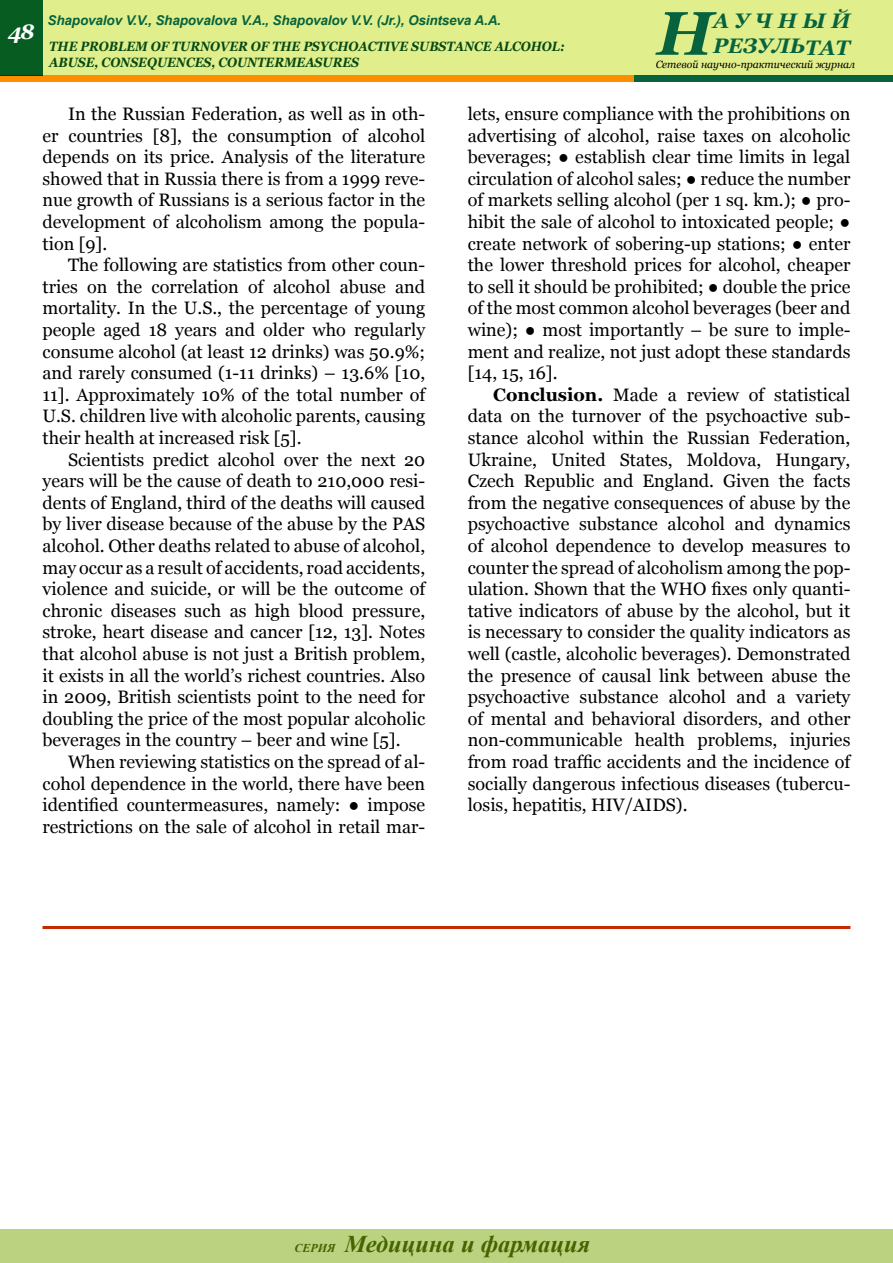
<style>
.page{position:relative;width:893px;height:1263px;background:#fff}
.page>*{position:absolute;margin:0;border:0;box-sizing:border-box;transform-origin:0 0}
.t1{font:italic 700 61.5px "Georgia";color:#07633d}
.t2{font:italic 700 24px "Times New Roman";color:#466400}
.t3{font:italic 700 21px/25.2px "Georgia";color:#07633d}
.t4{font:italic 700 21px "Georgia";color:#fff}
.t5{font:18px/21.6px "Georgia";color:#000;text-align:justify}
.t6{font:italic 700 13.5px/16.2px "Georgia";color:#074812;scale:.9 1}
.t7{font:italic 700 13.5px "Arial";letter-spacing:-.01em;color:#07633d}
.t8{font:italic 10.5px "Georgia";color:#000}
.s1{font-weight:700}
.s2{font-size:12px}
</style>
<div class="page">
<div style="left:0;top:1229px;width:893px;height:34px;background:#bbd380"></div>
<div style="left:0;top:0;width:893px;height:81px;background:#e0ee8c"></div>
<div style="left:0;top:75px;width:655px;height:7px;background:#ff8d00"></div>
<div style="left:0;top:0;width:43px;height:75px;background:#065c21"></div>
<div style="left:634px;top:75px;width:259px;height:7px;background:#07633d"></div>
<hr style="left:43px;top:926px;width:807px;height:3px;background:#c62900">
<p class="t4" style="left:8px;top:18px;width:28px">48</p>
<p class="t7" style="left:48px;top:12px;width:455px">Shapovalov V.V., Shapovalova V.A., Shapovalov V.V. (Jr.), Osintseva A.A.</p>
<p class="t6" style="left:49px;top:38px;width:574px">THE PROBLEM OF TURNOVER OF THE PSYCHOACTIVE SUBSTANCE ALCOHOL:<br>ABUSE, CONSEQUENCES, COUNTERMEASURES</p>
<p class="t3" style="left:713px;top:8px;width:139px">АУЧНЫЙ<br>РЕЗУЛЬТАТ</p>
<h1 class="t1" style="left:657px;top:-6px;width:58px">Н</h1>
<p class="t8" style="left:655px;top:58px;width:201px">Сетевой научно-практический журнал</p>
<p class="t5" style="left:43px;top:103px;width:384px;text-indent:26px">In the Russian Federation, as well as in oth&shy;er countries [8], the consumption of alcohol depends on its price. Analysis of the literature showed that in Russia there is from a 1999 reve&shy;nue growth of Russians is a serious factor in the development of alcoholism among the popula&shy;tion [9].</p>
<p class="t5" style="left:43px;top:254px;width:384px;text-indent:26px">The following are statistics from other coun&shy;tries on the correlation of alcohol abuse and mortality. In the U.S., the percentage of young people aged 18 years and older who regularly consume alcohol (at least 12 drinks) was 50.9%; and rarely consumed (1-11 drinks) – 13.6% [10, 11]. Approximately 10% of the total number of U.S. children live with alcoholic parents, causing their health at increased risk [5].</p>
<p class="t5" style="left:43px;top:449px;width:384px;text-indent:26px">Scientists predict alcohol over the next 20 years will be the cause of death to 210,000 resi&shy;dents of England, third of the deaths will caused by liver disease because of the abuse by the PAS alcohol. Other deaths related to abuse of alcohol, may occur as a result of accidents, road accidents, violence and suicide, or will be the outcome of chronic diseases such as high blood pressure, stroke, heart disease and cancer [12, 13]. Notes that alcohol abuse is not just a British problem, it exists in all the world’s richest countries. Also in 2009, British scientists point to the need for doubling the price of the most popular alcoholic beverages in the country – beer and wine [5].</p>
<p class="t5" style="left:43px;top:751px;width:384px;text-indent:26px">When reviewing statistics on the spread of al&shy;cohol dependence in the world, there have been identified countermeasures, namely: ● impose restrictions on the sale of alcohol in retail mar-</p>
<p class="t5" style="left:468px;top:103px;width:384px">lets, ensure compliance with the prohibitions on advertising of alcohol, raise taxes on alcoholic beverages; ● establish clear time limits in legal circulation of alcohol sales; ● reduce the number of markets selling alcohol (per 1 sq. km.); ● pro&shy;hibit the sale of alcohol to intoxicated people; ● create network of sobering-up stations; ● enter the lower threshold prices for alcohol, cheaper to sell it should be prohibited; ● double the price of the most common alcohol beverages (beer and wine); ● most importantly – be sure to imple&shy;ment and realize, not just adopt these standards [14, 15, 16].</p>
<p class="t5" style="left:468px;top:384px;width:384px;text-indent:26px"><span class="s1">Conclusion.</span> Made a review of statistical data on the turnover of the psychoactive sub&shy;stance alcohol within the Russian Federation, Ukraine, United States, Moldova, Hungary, Czech Republic and England. Given the facts from the negative consequences of abuse by the psychoactive substance alcohol and dynamics of alcohol dependence to develop measures to counter the spread of alcoholism among the pop&shy;ulation. Shown that the WHO fixes only quanti&shy;tative indicators of abuse by the alcohol, but it is necessary to consider the quality indicators as well (castle, alcoholic beverages). Demonstrated the presence of causal link between abuse the psychoactive substance alcohol and a variety of mental and behavioral disorders, and other non-communicable health problems, injuries from road traffic accidents and the incidence of socially dangerous infectious diseases (tubercu&shy;losis, hepatitis, HIV/AIDS).</p>
<h2 class="t2" style="left:294px;top:1227px;width:297px"><span class="s2">СЕРИЯ</span> Медицина и фармация</h2>
</div>
